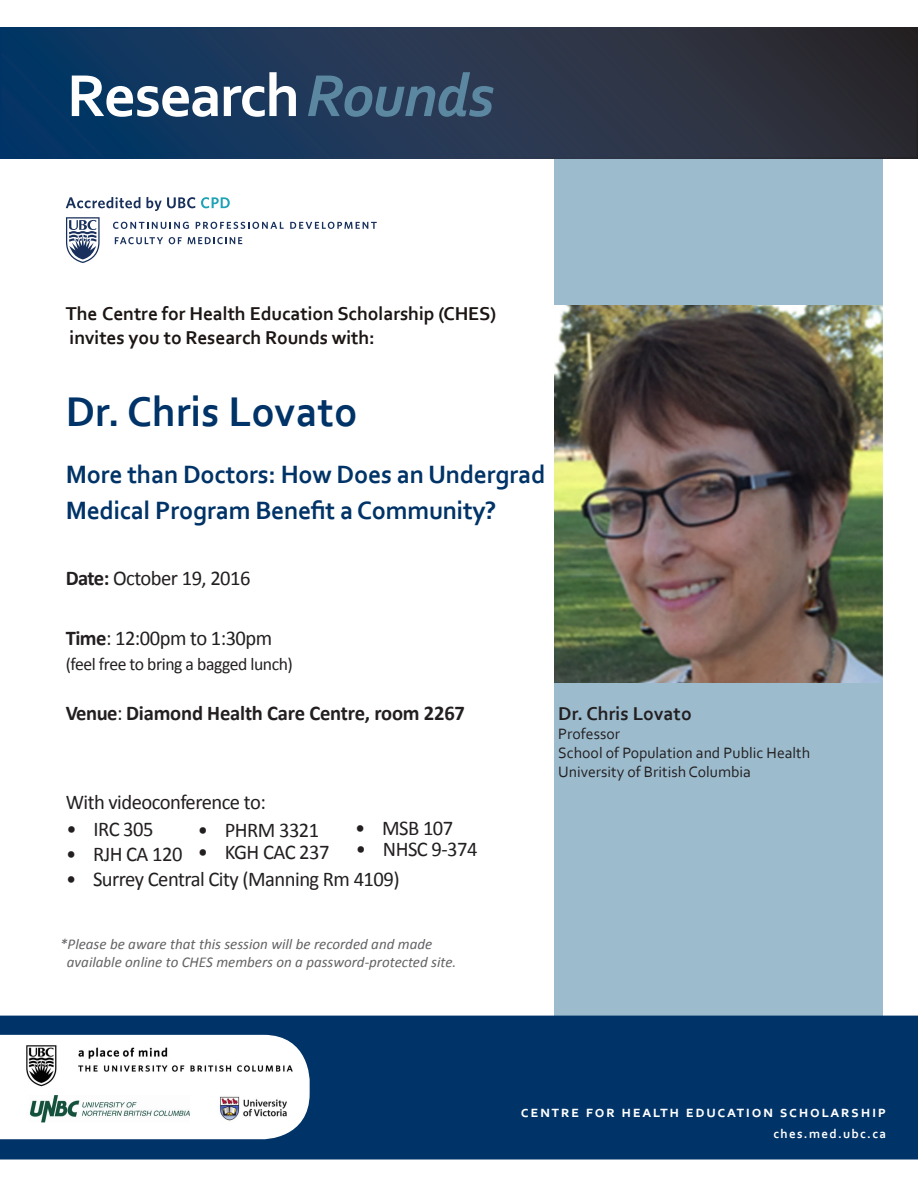
<style>
.page{position:relative;width:918px;height:1188px;background:#fff}
.page>*{position:absolute;margin:0;border:0;box-sizing:border-box;transform-origin:0 0}
.t1{font:700 61.95px "Corbel";letter-spacing:-.03em;color:#fff}
.t2{font:700 43.5px "Corbel";color:#003367}
.t3{font:700 26.25px/36px "Corbel";letter-spacing:-.01em;color:#003367}
.t4{font:21px "Calibri";letter-spacing:-.025em;color:#231f20}
.t5{font:700 21px "Calibri";letter-spacing:-.01em;color:#231f20}
.t6{font:700 19.5px/23.4px "Corbel";letter-spacing:-.005em;color:#1b1513}
.t7{font:700 19.5px "Corbel";color:#231f20}
.t8{font:18px "Calibri";letter-spacing:-.025em;color:#231f20}
.t9{font:700 15.9px "Corbel";letter-spacing:.1em;color:#fff}
.t10{font:15.75px "Corbel";color:#231f20}
.t11{font:italic 15px/18px "Calibri";color:#636366}
.t12{font:700 13.05px "Corbel";letter-spacing:.1em;color:#fff}
.s1{font-style:italic;color:#5c87a1}
.s2{font-weight:700}
.s3{font-weight:400}
</style>
<div class="page">
<div style="left:554px;top:150px;width:329px;height:871px;background:#9cbcce"></div>
<svg style="left:2px;top:29px;width:914px;height:128px;background:#21344e"></svg>
<div style="left:1px;top:1016px;width:916px;height:143px;background:#003367"></div>
<div style="left:0;top:1016px;width:918px;height:144px;border:1px solid #003367"></div>
<svg style="left:0;top:1035px;width:310px;height:104px;background:#ebeff3"></svg>
<img style="left:27px;top:1045px;width:265px;height:78px">
<img style="left:554px;top:306px;width:328px;height:376px">
<svg style="left:66px;top:197px;width:74px;height:11px"></svg>
<svg style="left:146px;top:197px;width:49px;height:14px"></svg>
<svg style="left:201px;top:197px;width:29px;height:11px"></svg>
<svg style="left:66px;top:217px;width:34px;height:46px"></svg>
<svg style="left:115px;top:237px;width:48px;height:7px"></svg>
<svg style="left:169px;top:237px;width:13px;height:7px"></svg>
<svg style="left:188px;top:237px;width:54px;height:7px"></svg>
<svg style="left:113px;top:222px;width:76px;height:7px"></svg>
<svg style="left:196px;top:222px;width:88px;height:7px"></svg>
<svg style="left:290px;top:222px;width:87px;height:7px"></svg>
<p class="t1" style="left:67px;top:57px;width:429px">Research<span class="s1">Rounds</span></p>
<p class="t6" style="left:66px;top:302px;width:432px">The Centre for Health Education Scholarship (CHES) invites you to Research Rounds with:</p>
<p class="t2" style="left:66px;top:384px;width:293px">Dr. Chris Lovato</p>
<p class="t3" style="left:66px;top:456px;width:481px">More than Doctors: How Does an Undergrad<br>Medical Program Benefit a Community?</p>
<p class="t4" style="left:66px;top:565px;width:186px"><span class="s2">Date:</span> October 19, 2016</p>
<p class="t4" style="left:66px;top:625px;width:208px"><span class="s2">Time</span>: 12:00pm to 1:30pm</p>
<p class="t8" style="left:66px;top:653px;width:229px">(feel free to bring a bagged lunch)</p>
<p class="t5" style="left:66px;top:699px;width:401px">Venue<span class="s3">:</span> Diamond Health Care Centre, room 2267</p>
<p class="t4" style="left:66px;top:789px;width:202px">With videoconference to:</p>
<p class="t4" style="left:355px;top:815px;width:100px">• MSB 107</p>
<p class="t4" style="left:67px;top:816px;width:89px">• IRC 305</p>
<p class="t4" style="left:198px;top:817px;width:123px">• PHRM 3321</p>
<p class="t4" style="left:66px;top:865px;width:335px">• Surrey Central City (Manning Rm 4109)</p>
<p class="t4" style="left:198px;top:839px;width:133px">• KGH CAC 237</p>
<p class="t4" style="left:356px;top:835px;width:123px">• NHSC 9-374</p>
<p class="t4" style="left:66px;top:841px;width:118px">• RJH CA 120</p>
<p class="t11" style="left:67px;top:934px;width:391px;text-indent:-7px">*Please be aware that this session will be recorded and made available online to CHES members on a password-protected site.</p>
<p class="t7" style="left:558px;top:702px;width:135px">Dr. Chris Lovato</p>
<p class="t10" style="left:558px;top:724px;width:63px">Professor</p>
<p class="t10" style="left:558px;top:743px;width:253px">School of Population and Public Health</p>
<p class="t10" style="left:558px;top:762px;width:194px">University of British Columbia</p>
<p class="t9" style="left:521px;top:1102px;width:367px">centre for health education scholarship</p>
<p class="t12" style="left:773px;top:1125px;width:114px">ches.med.ubc.ca</p>
</div>
